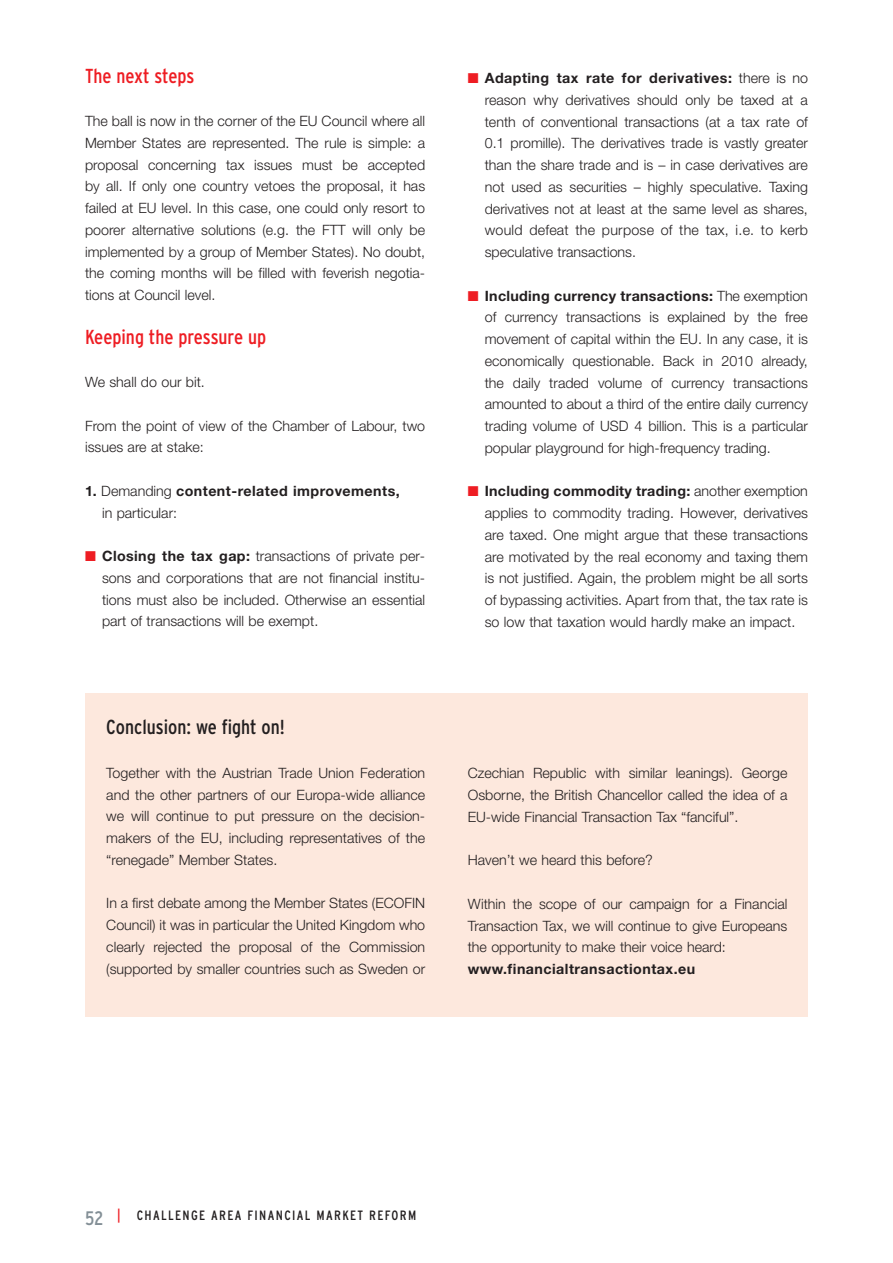
<style>
.page{position:relative;width:893px;height:1263px;background:#fff}
.page>*{position:absolute;margin:0;border:0;box-sizing:border-box;transform-origin:0 0}
.t1{font:condensed 20.25px "Interstate";color:#ee1d23}
.t2{font:condensed 20.25px "Interstate";color:#231f20}
.t3{font:condensed 19.5px "Interstate";color:#838f96}
.t4{font:300 14.25px/21.8px "Helvetica Neue";color:#231f20;text-align:justify}
.t5{font:700 14.25px/21.8px "Helvetica Neue";letter-spacing:.035em;color:#231f20}
.t6{font:condensed 13.5px "Interstate";letter-spacing:.1em;color:#231f20}
.s1{font-weight:300}
.s2{color:#ee1d23}
.s3{font-weight:700}
.s4{font-size:14.25px;color:#ee1d23}
</style>
<div class="page">
<div style="left:85px;top:693px;width:723px;height:324px;background:#fde8dd"></div>
<h1 class="t1" style="left:85px;top:64px;width:111px">The next steps</h1>
<p class="t4" style="left:85px;top:111px;width:342px">The ball is now in the corner of the EU Council where all Member States are represented. The rule is simple: a proposal concerning tax issues must be accepted by all. If only one country vetoes the proposal, it has failed at EU level. In this case, one could only resort to poorer alternative solutions (e.g. the FTT will only be implemented by a group of Member States). No doubt, the coming months will be filled with feverish negotia&shy;tions at Council level.</p>
<h1 class="t1" style="left:85px;top:325px;width:183px">Keeping the pressure up</h1>
<p class="t4" style="left:85px;top:372px;width:121px">We shall do our bit.</p>
<p class="t4" style="left:85px;top:416px;width:342px">From the point of view of the Chamber of Labour, two issues are at stake:</p>
<p class="t5" style="left:102px;top:481px;width:299px;text-indent:-17px">1. <span class="s1">Demanding</span> content-related improvements, <span class="s1">in particular:</span></p>
<p class="t4" style="left:102px;top:546px;width:325px;text-indent:-17px"><span class="s2">■</span> <span class="s3">Closing the tax gap:</span> transactions of private per&shy;sons and corporations that are not financial institu&shy;tions must also be included. Otherwise an essential part of transactions will be exempt.</p>
<h1 class="t2" style="left:106px;top:715px;width:180px">Conclusion: we fight on!</h1>
<p class="t4" style="left:106px;top:763px;width:320px">Together with the Austrian Trade Union Federation and the other partners of our Europa-wide alliance we will continue to put pressure on the decision&shy;makers of the EU, including representatives of the “renegade” Member States.</p>
<p class="t4" style="left:106px;top:894px;width:320px">In a first debate among the Member States (ECOFIN Council) it was in particular the United Kingdom who clearly rejected the proposal of the Commission (supported by smaller countries such as Sweden or</p>
<p class="t4" style="left:485px;top:69px;width:325px;text-indent:-17px"><span class="s2">■</span> <span class="s3">Adapting tax rate for derivatives:</span> there is no reason why derivatives should only be taxed at a tenth of conventional transactions (at a tax rate of 0.1 promille). The derivatives trade is vastly greater than the share trade and is – in case derivatives are not used as securities – highly speculative. Taxing derivatives not at least at the same level as shares, would defeat the purpose of the tax, i.e. to kerb speculative transactions.</p>
<p class="t4" style="left:485px;top:286px;width:325px;text-indent:-17px"><span class="s2">■</span> <span class="s3">Including currency transactions:</span> The exemption of currency transactions is explained by the free movement of capital within the EU. In any case, it is economically questionable. Back in 2010 already, the daily traded volume of currency transactions amounted to about a third of the entire daily currency trading volume of USD 4 billion. This is a particular popular playground for high-frequency trading.</p>
<p class="t4" style="left:485px;top:482px;width:325px;text-indent:-17px"><span class="s2">■</span> <span class="s3">Including commodity trading:</span> another exemption applies to commodity trading. However, derivatives are taxed. One might argue that these transactions are motivated by the real economy and taxing them is not justified. Again, the problem might be all sorts of bypassing activities. Apart from that, the tax rate is so low that taxation would hardly make an impact.</p>
<p class="t4" style="left:468px;top:764px;width:321px">Czechian Republic with similar leanings). George Osborne, the British Chancellor called the idea of a EU-wide Financial Transaction Tax “fanciful”.</p>
<p class="t4" style="left:468px;top:851px;width:187px">Haven’t we heard this before?</p>
<p class="t4" style="left:468px;top:894px;width:321px">Within the scope of our campaign for a Financial Transaction Tax, we will continue to give Europeans the opportunity to make their voice heard:</p>
<p class="t5" style="left:468px;top:959px;width:229px">www.financialtransactiontax.eu</p>
<h2 class="t3" style="left:85px;top:1207px;width:20px">52</h2>
<p class="t6" style="left:117px;top:1208px;width:301px"><span class="s4">|</span> CHALLENGE AREA FINANCIAL MARKET REFORM</p>
</div>
